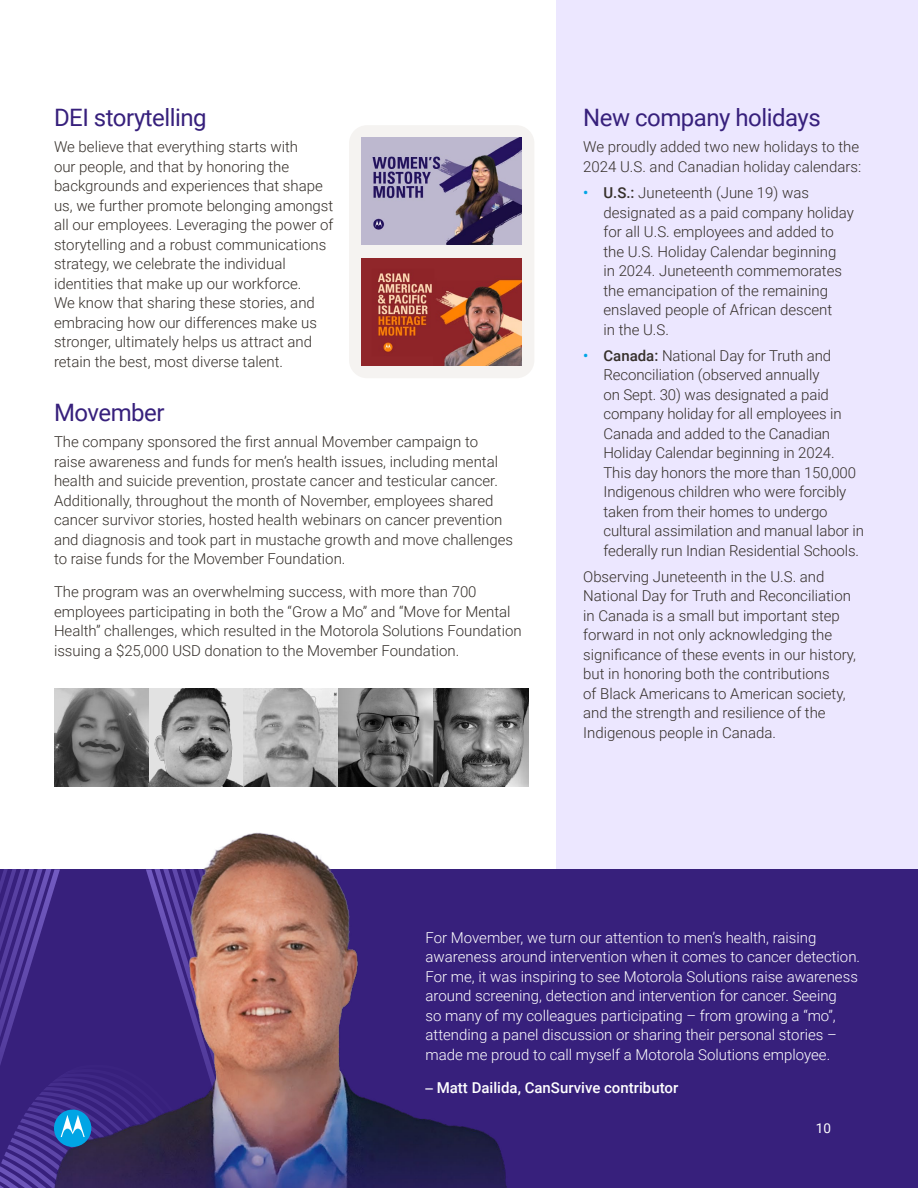
<style>
.page{position:relative;width:918px;height:1188px;background:#fff}
.page>*{position:absolute;margin:0;border:0;box-sizing:border-box;transform-origin:0 0}
.t1{font:24px "Roboto";letter-spacing:-.02em;color:#37207c}
.t2{font:300 15px/19.5px "Roboto";color:#352f2a}
.t3{font:300 15px/19.5px "Roboto";color:#fff}
.t4{font:500 15px "Roboto";color:#fff}
.t5{font:13.5px "Roboto";color:#fff}
.s1{font-weight:500;color:#00a5e5}
.s2{font-weight:500}
.s3{font-family:"Univers LT Std";font-weight:700;font-stretch:condensed}
</style>
<div class="page">
<div style="left:556px;top:0;width:362px;height:976px;background:#ece7ff"></div>
<div style="left:349px;top:125px;width:185px;height:253px;background:#f5f3f1;border-radius:18px"></div>
<img style="left:362px;top:138px;width:160px;height:107px">
<img style="left:362px;top:259px;width:160px;height:106px">
<svg style="left:54px;top:688px;width:474px;height:82px;background:#8f8f8f"></svg>
<img style="left:54px;top:770px;width:864px;height:418px">
<svg style="left:0;top:869px;width:292px;height:319px;background:#5f427a"></svg>
<h1 class="t1" style="left:54px;top:101px;width:154px">DEI storytelling</h1>
<p class="t2" style="left:54px;top:137px;width:281px">We believe that everything starts with<br>our people, and that by honoring the backgrounds and experiences that shape us, we further promote belonging amongst all our employees. Leveraging the power of storytelling and a robust communications strategy, we celebrate the individual identities that make up our workforce.<br>We know that sharing these stories, and embracing how our differences make us stronger, ultimately helps us attract and retain the best, most diverse talent.</p>
<h1 class="t1" style="left:54px;top:395px;width:112px">Movember</h1>
<p class="t2" style="left:54px;top:431px;width:461px">The company sponsored the first annual Movember campaign to raise awareness and funds for men’s health issues, including mental health and suicide prevention, prostate cancer and testicular cancer.<br>Additionally, throughout the month of November, employees shared cancer survivor stories, hosted health webinars on cancer prevention and diagnosis and took part in mustache growth and move challenges to raise funds for the Movember Foundation.</p>
<p class="t2" style="left:54px;top:581px;width:469px">The program was an overwhelming success, with more than 700 employees participating in both the “Grow a Mo” and “Move for Mental Health” challenges, which resulted in the Motorola Solutions Foundation issuing a $25,000 USD donation to the Movember Foundation.</p>
<h1 class="t1" style="left:583px;top:101px;width:239px">New company holidays</h1>
<p class="t2" style="left:583px;top:137px;width:280px">We proudly added two new holidays to the<br>2024 U.S. and Canadian holiday calendars:</p>
<p class="t2" style="left:603px;top:182px;width:252px;text-indent:-20px"><span class="s1">•</span> <span class="s2">U.S.:</span> Juneteenth (June 19) was designated as a paid company holiday for all U.S. employees and added to the U.S. Holiday Calendar beginning<br>in 2024. Juneteenth commemorates the emancipation of the remaining enslaved people of African descent<br>in the U.S.</p>
<p class="t2" style="left:603px;top:345px;width:262px;text-indent:-20px"><span class="s1">•</span> <span class="s2">Canada:</span> National Day for Truth and Reconciliation (observed annually<br>on Sept. 30) was designated a paid company holiday for all employees in Canada and added to the Canadian Holiday Calendar beginning in 2024.<br>This day honors the more than 150,000<br>Indigenous children who were forcibly taken from their homes to undergo cultural assimilation and manual labor in federally run Indian Residential Schools.</p>
<p class="t2" style="left:583px;top:566px;width:274px">Observing Juneteenth in the U.S. and National Day for Truth and Reconciliation in Canada is a small but important step forward in not only acknowledging the significance of these events in our history, but in honoring both the contributions<br>of Black Americans to American society, and the strength and resilience of the Indigenous people in Canada.</p>
<p class="t3" style="left:426px;top:927px;width:436px">For Movember, we turn our attention to men’s health, raising awareness around intervention when it comes to cancer detection.<br>For me, it was inspiring to see Motorola Solutions raise awareness around screening, detection and intervention for cancer. Seeing<br>so many of my colleagues participating – from growing a “mo”, attending a panel discussion or sharing their personal stories – made me proud to call myself a Motorola Solutions employee.</p>
<p class="t4" style="left:426px;top:1077px;width:254px"><span class="s3">–</span> Matt Dailida, CanSurvive contributor</p>
<p class="t5" style="left:816px;top:1119px;width:17px">10</p>
</div>
